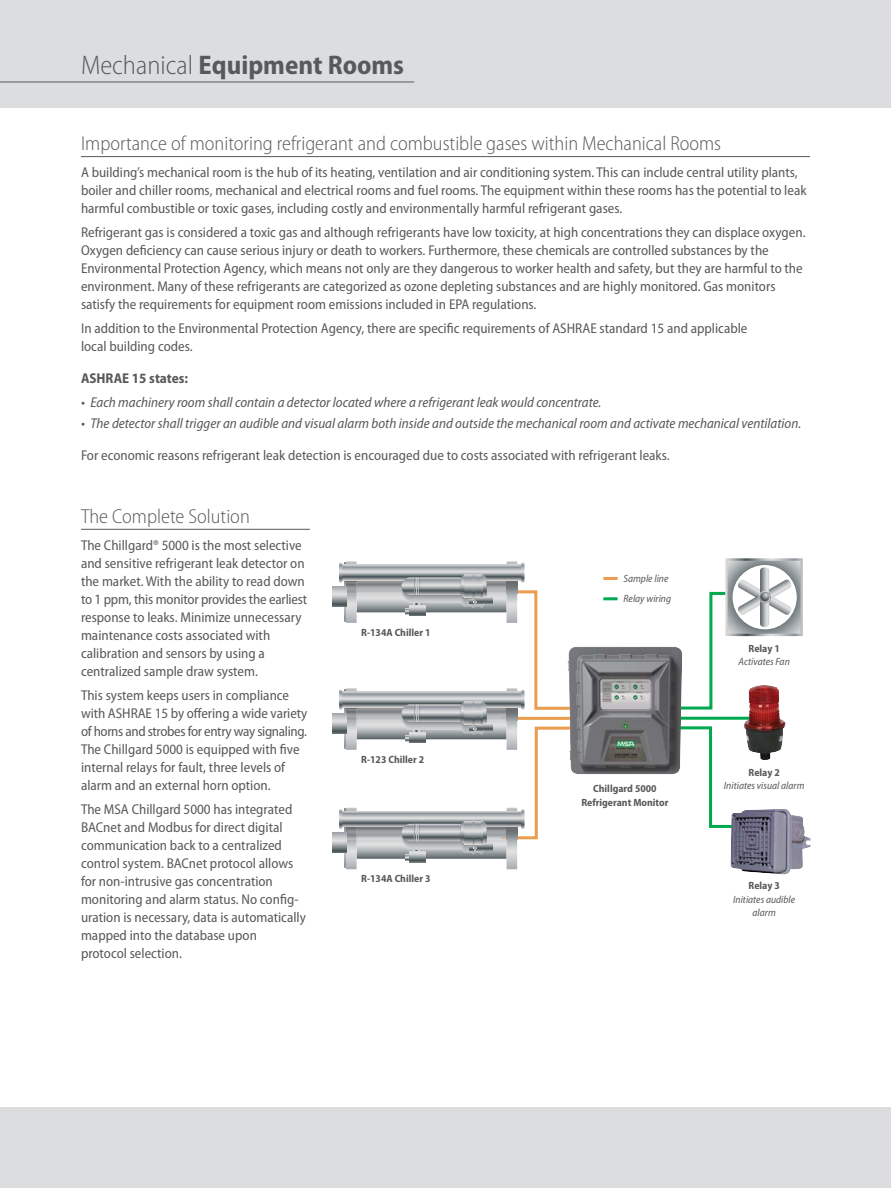
<style>
.page{position:relative;width:891px;height:1188px;background:#fff}
.page>*{position:absolute;margin:0;border:0;box-sizing:border-box;transform-origin:0 0}
.t1{font:700 semi-condensed 27px "Myriad Pro";color:#58595b}
.t2{font:300 semi-condensed 20.25px "Myriad Pro";color:#58595b}
.t3{font:semi-condensed 14.25px/18px "Myriad Pro";color:#58595b}
.t4{font:italic semi-condensed 14.25px "Myriad Pro";color:#58595b}
.t5{font:700 semi-condensed 14.25px "Myriad Pro";color:#58595b}
.t6{font:700 semi-condensed 10.5px "Myriad Pro";color:#58595b}
.t7{font:italic semi-condensed 10.5px/13.5px "Myriad Pro";color:#58595b;text-align:center}
.s1{font-weight:300}
</style>
<div class="page">
<div style="left:0;top:0;width:891px;height:108px;background:#dcddde"></div>
<div style="left:0;top:1107px;width:891px;height:81px;background:#dcddde"></div>
<hr style="left:0;top:82px;width:414px;height:1px;background:#58595b">
<hr style="left:81px;top:156px;width:729px;height:1px;background:#58595b">
<hr style="left:81px;top:529px;width:229px;height:1px;background:#58595b">
<hr style="left:671px;top:717px;width:94px;height:3px;background:#00a94f">
<svg style="left:682px;top:726px;width:48px;height:102px"></svg>
<hr style="left:603px;top:577px;width:15px;height:3px;background:#eb9c4e">
<hr style="left:603px;top:597px;width:15px;height:3px;background:#00a94f">
<img style="left:582px;top:647px;width:100px;height:127px">
<svg style="left:668px;top:558px;width:135px;height:153px"></svg>
<img style="left:730px;top:809px;width:80px;height:66px">
<img style="left:744px;top:685px;width:42px;height:75px">
<svg style="left:344px;top:563px;width:2px;height:58px"></svg>
<svg style="left:333px;top:587px;width:13px;height:19px"></svg>
<svg style="left:342px;top:565px;width:4px;height:15px"></svg>
<svg style="left:339px;top:563px;width:3px;height:20px"></svg>
<svg style="left:344px;top:690px;width:2px;height:58px"></svg>
<svg style="left:333px;top:714px;width:13px;height:19px"></svg>
<svg style="left:342px;top:692px;width:4px;height:15px"></svg>
<svg style="left:339px;top:690px;width:3px;height:20px"></svg>
<svg style="left:344px;top:809px;width:2px;height:58px"></svg>
<svg style="left:333px;top:833px;width:13px;height:20px"></svg>
<svg style="left:342px;top:811px;width:4px;height:16px"></svg>
<svg style="left:339px;top:809px;width:3px;height:20px"></svg>
<svg style="left:346px;top:561px;width:236px;height:308px"></svg>
<h1 class="t1" style="left:81px;top:55px;width:324px"><span class="s1">Mechanical</span> Equipment Rooms</h1>
<h2 class="t2" style="left:81px;top:136px;width:642px">Importance of monitoring refrigerant and combustible gases within Mechanical Rooms</h2>
<p class="t3" style="left:81px;top:165px;width:727px">A building’s mechanical room is the hub of its heating, ventilation and air conditioning system. This can include central utility plants, boiler and chiller rooms, mechanical and electrical rooms and fuel rooms. The equipment within these rooms has the potential to leak harmful combustible or toxic gases, including costly and environmentally harmful refrigerant gases.</p>
<p class="t3" style="left:81px;top:225px;width:726px">Refrigerant gas is considered a toxic gas and although refrigerants have low toxicity, at high concentrations they can displace oxygen.<br>Oxygen deficiency can cause serious injury or death to workers. Furthermore, these chemicals are controlled substances by the Environmental Protection Agency, which means not only are they dangerous to worker health and safety, but they are harmful to the environment. Many of these refrigerants are categorized as ozone depleting substances and are highly monitored. Gas monitors satisfy the requirements for equipment room emissions included in EPA regulations.</p>
<p class="t3" style="left:81px;top:321px;width:668px">In addition to the Environmental Protection Agency, there are specific requirements of ASHRAE standard 15 and applicable local building codes.</p>
<p class="t5" style="left:81px;top:373px;width:109px">ASHRAE 15 states:</p>
<p class="t4" style="left:81px;top:397px;width:522px">• Each machinery room shall contain a detector located where a refrigerant leak would concentrate.</p>
<p class="t4" style="left:81px;top:418px;width:722px">• The detector shall trigger an audible and visual alarm both inside and outside the mechanical room and activate mechanical ventilation.</p>
<p class="t3" style="left:81px;top:448px;width:590px">For economic reasons refrigerant leak detection is encouraged due to costs associated with refrigerant leaks.</p>
<h2 class="t2" style="left:81px;top:509px;width:170px">The Complete Solution</h2>
<p class="t3" style="left:81px;top:537px;width:228px">The Chillgard® 5000 is the most selective and sensitive refrigerant leak detector on the market. With the ability to read down to 1 ppm, this monitor provides the earliest response to leaks. Minimize unnecessary maintenance costs associated with calibration and sensors by using a centralized sample draw system.</p>
<p class="t3" style="left:81px;top:687px;width:228px">This system keeps users in compliance with ASHRAE 15 by offering a wide variety of horns and strobes for entry way signaling.<br>The Chillgard 5000 is equipped with five internal relays for fault, three levels of alarm and an external horn option.</p>
<p class="t3" style="left:81px;top:801px;width:226px">The MSA Chillgard 5000 has integrated BACnet and Modbus for direct digital communication back to a centralized control system. BACnet protocol allows for non-intrusive gas concentration monitoring and alarm status. No config&shy;uration is necessary, data is automatically mapped into the database upon protocol selection.</p>
<p class="t6" style="left:361px;top:628px;width:71px">R-134A Chiller 1</p>
<p class="t6" style="left:361px;top:756px;width:65px">R-123 Chiller 2</p>
<p class="t6" style="left:361px;top:875px;width:71px">R-134A Chiller 3</p>
<p class="t7" style="left:624px;top:570px;width:49px;line-height:19.8px;text-align:left">Sample line<br>Relay wiring</p>
<p class="t6" style="left:749px;top:644px;width:33px">Relay 1</p>
<p class="t7" style="left:739px;top:656px;width:53px">Activates Fan</p>
<p class="t6" style="left:749px;top:768px;width:33px">Relay 2</p>
<p class="t6" style="left:593px;top:785px;width:65px">Chillgard 5000</p>
<p class="t7" style="left:724px;top:780px;width:82px">Initiates visual alarm</p>
<p class="t6" style="left:581px;top:799px;width:89px">Refrigerant Monitor</p>
<p class="t6" style="left:749px;top:882px;width:33px">Relay 3</p>
<p class="t7" style="left:733px;top:893px;width:64px">Initiates audible alarm</p>
</div>
